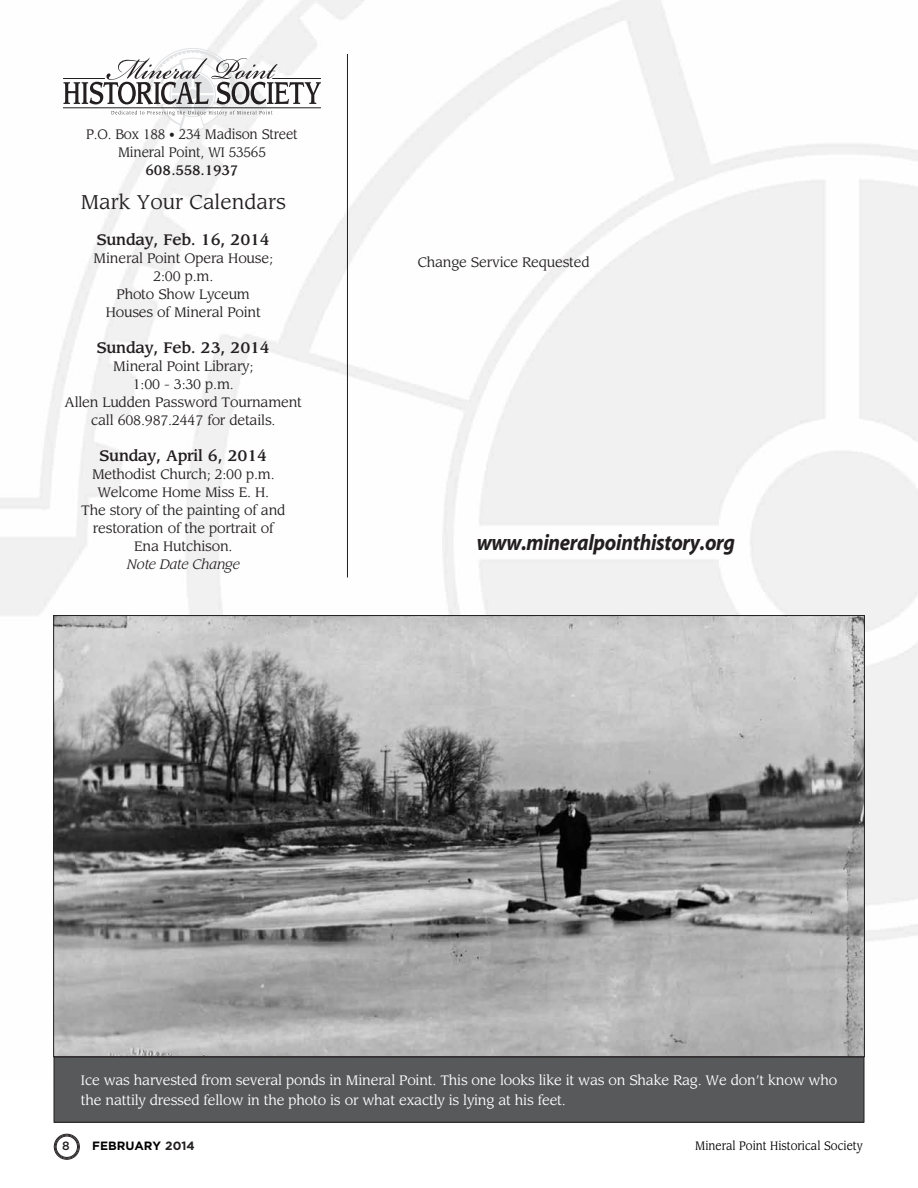
<style>
.page{position:relative;width:918px;height:1188px;background:#fff}
.page>*{position:absolute;margin:0;border:0;box-sizing:border-box;transform-origin:0 0}
.t1{font:italic 700 22.5px "Myriad";letter-spacing:-.015em;color:#231f20;scale:.92 1}
.t2{font:19.65px "Leawood";color:#231f20}
.t3{font:500 15px "Leawood";letter-spacing:-.015em;color:#231f20}
.t4{font:13.5px/18px "Leawood";letter-spacing:-.015em;color:#231f20;text-align:center}
.t5{font:13.5px/19.5px "Leawood";letter-spacing:-.015em;color:#fff}
.t6{font:13.5px/18px "Leawood";letter-spacing:-.015em;color:#231f20;text-align:center;scale:.95 1}
.t7{font:italic 13.5px "Leawood";letter-spacing:-.015em;color:#231f20}
.t8{font:500 13.5px "Leawood";letter-spacing:-.015em;color:#231f20;scale:.95 1}
.t9{font:12px "Leawood";color:#000;scale:.9 1}
.t10{font:700 12px "Gotham";color:#000}
.t11{font:500 12px "Gotham";color:#231f20}
.s1{font-size:12px}
.s2{color:#231f20}
</style>
<div class="page">
<div style="left:54px;top:1134px;width:26px;height:26px;border:1px solid #231f20;border-radius:50%"></div>
<div style="left:55px;top:1135px;width:24px;height:24px;border:1px solid #231f20;border-radius:50%"></div>
<div style="left:56px;top:1136px;width:22px;height:22px;border:1px solid #231f20;border-radius:50%"></div>
<hr style="left:347px;top:54px;width:1px;height:524px;background:#231f20">
<svg style="left:63px;top:48px;width:258px;height:82px"></svg>
<img style="left:55px;top:617px;width:808px;height:438px">
<div style="left:54px;top:1057px;width:810px;height:65px;background:#58595b"></div>
<div style="left:54px;top:1057px;width:810px;height:66px;border:1px solid #231f20"></div>
<p class="t6" style="left:86px;top:125px;width:224px">P.O. Box 188 <span class="s1">•</span> 234 Madison Street<br>Mineral Point, WI 53565</p>
<p class="t8" style="left:146px;top:162px;width:99px">608.558.1937</p>
<h2 class="t2" style="left:81px;top:190px;width:207px">Mark Your Calendars</h2>
<p class="t3" style="left:97px;top:230px;width:175px">Sunday, Feb. 16, 2014</p>
<p class="t4" style="left:94px;top:249px;width:181px">Mineral Point Opera House;<br>2:00 p.m.<br>Photo Show Lyceum<br>Houses of Mineral Point</p>
<p class="t3" style="left:97px;top:338px;width:175px">Sunday, Feb. 23, 2014</p>
<p class="t4" style="left:65px;top:357px;width:239px">Mineral Point Library;<br>1:00 - 3:30 p.m.<br>Allen Ludden Password Tournament call 608.987.2447 for details.</p>
<p class="t3" style="left:99px;top:446px;width:169px">Sunday, April 6, 2014</p>
<p class="t4" style="left:81px;top:465px;width:206px">Methodist Church; 2:00 p.m.<br>Welcome Home Miss E. H.<br>The story of the painting of and restoration of the portrait of<br>Ena Hutchison.</p>
<p class="t7" style="left:127px;top:556px;width:115px">Note Date Change</p>
<p class="t4" style="left:418px;top:253px;width:173px">Change Service Requested</p>
<h1 class="t1" style="left:477px;top:531px;width:282px">www.mineralpointhistory.org</h1>
<p class="t5" style="left:81px;top:1071px;width:758px">Ice was harvested from several ponds in Mineral Point. This one looks like it was on Shake Rag. We don’t know who the nattily dressed fellow in the photo is or what exactly is lying at his feet.</p>
<p class="t11" style="left:62px;top:1139px;width:9px">8</p>
<p class="t10" style="left:92px;top:1139px;width:104px">FEBRUARY <span class="s2">2014</span></p>
<p class="t9" style="left:695px;top:1139px;width:187px">Mineral Point Historical Society</p>
</div>
